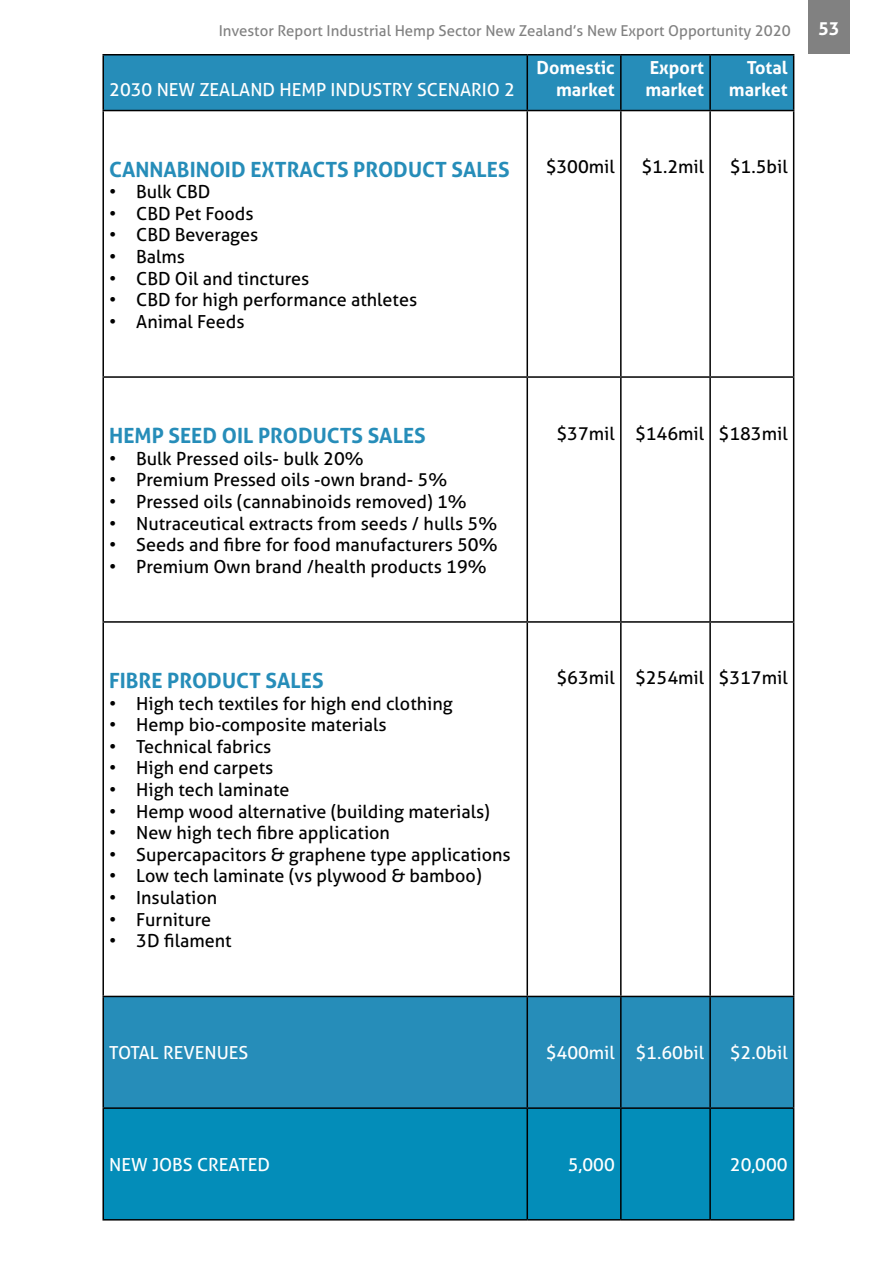
<style>
.page{position:relative;width:893px;height:1263px;background:#fff}
.page>*{position:absolute;margin:0;border:0;box-sizing:border-box;transform-origin:0 0}
.t1{font:700 21px "Aller";color:#268db9}
.t2{font:18px "Aller";color:#000}
.t3{font:18px "Aller";color:#fff}
.t4{font:700 18px/21.6px "Aller";color:#fff;text-align:right}
.t5{font:15px "Aller";color:#818181}
</style>
<div class="page">
<div style="left:808px;top:0;width:42px;height:53px;background:#818181"></div>
<div style="left:104px;top:56px;width:689px;height:54px;background:#268db9"></div>
<div style="left:104px;top:997px;width:689px;height:110px;background:#268db9"></div>
<div style="left:104px;top:1109px;width:689px;height:110px;background:#038db9"></div>
<hr style="left:102px;top:54px;width:425px;height:2px;background:#000">
<hr style="left:102px;top:56px;width:2px;height:54px;background:#000">
<hr style="left:527px;top:54px;width:94px;height:2px;background:#000">
<hr style="left:526px;top:56px;width:2px;height:54px;background:#000">
<hr style="left:621px;top:54px;width:89px;height:2px;background:#000">
<hr style="left:620px;top:56px;width:2px;height:54px;background:#000">
<hr style="left:710px;top:54px;width:84px;height:2px;background:#000">
<hr style="left:709px;top:56px;width:2px;height:54px;background:#000">
<hr style="left:793px;top:56px;width:1px;height:54px;background:#000">
<hr style="left:102px;top:110px;width:425px;height:1px;background:#000">
<hr style="left:102px;top:111px;width:2px;height:265px;background:#000">
<hr style="left:527px;top:110px;width:94px;height:1px;background:#000">
<hr style="left:526px;top:111px;width:2px;height:265px;background:#000">
<hr style="left:621px;top:110px;width:89px;height:1px;background:#000">
<hr style="left:620px;top:111px;width:2px;height:265px;background:#000">
<hr style="left:710px;top:110px;width:84px;height:1px;background:#000">
<hr style="left:709px;top:111px;width:2px;height:265px;background:#000">
<hr style="left:793px;top:111px;width:1px;height:265px;background:#000">
<hr style="left:102px;top:376px;width:425px;height:2px;background:#000">
<hr style="left:102px;top:378px;width:2px;height:243px;background:#000">
<hr style="left:527px;top:376px;width:94px;height:2px;background:#000">
<hr style="left:526px;top:378px;width:2px;height:243px;background:#000">
<hr style="left:621px;top:376px;width:89px;height:2px;background:#000">
<hr style="left:620px;top:378px;width:2px;height:243px;background:#000">
<hr style="left:710px;top:376px;width:84px;height:2px;background:#000">
<hr style="left:709px;top:378px;width:2px;height:243px;background:#000">
<hr style="left:793px;top:378px;width:1px;height:243px;background:#000">
<hr style="left:102px;top:621px;width:425px;height:2px;background:#000">
<hr style="left:102px;top:623px;width:2px;height:373px;background:#000">
<hr style="left:527px;top:621px;width:94px;height:2px;background:#000">
<hr style="left:526px;top:623px;width:2px;height:373px;background:#000">
<hr style="left:621px;top:621px;width:89px;height:2px;background:#000">
<hr style="left:620px;top:623px;width:2px;height:373px;background:#000">
<hr style="left:710px;top:621px;width:84px;height:2px;background:#000">
<hr style="left:709px;top:623px;width:2px;height:373px;background:#000">
<hr style="left:793px;top:623px;width:1px;height:373px;background:#000">
<hr style="left:102px;top:996px;width:425px;height:1px;background:#000">
<hr style="left:102px;top:997px;width:2px;height:110px;background:#000">
<hr style="left:527px;top:996px;width:94px;height:1px;background:#000">
<hr style="left:526px;top:997px;width:2px;height:110px;background:#000">
<hr style="left:621px;top:996px;width:89px;height:1px;background:#000">
<hr style="left:620px;top:997px;width:2px;height:110px;background:#000">
<hr style="left:710px;top:996px;width:84px;height:1px;background:#000">
<hr style="left:709px;top:997px;width:2px;height:110px;background:#000">
<hr style="left:793px;top:997px;width:1px;height:110px;background:#000">
<hr style="left:102px;top:1107px;width:425px;height:2px;background:#000">
<hr style="left:102px;top:1109px;width:2px;height:110px;background:#000">
<hr style="left:527px;top:1107px;width:94px;height:2px;background:#000">
<hr style="left:526px;top:1109px;width:2px;height:110px;background:#000">
<hr style="left:621px;top:1107px;width:89px;height:2px;background:#000">
<hr style="left:620px;top:1109px;width:2px;height:110px;background:#000">
<hr style="left:710px;top:1107px;width:84px;height:2px;background:#000">
<hr style="left:709px;top:1109px;width:2px;height:110px;background:#000">
<hr style="left:793px;top:1109px;width:1px;height:110px;background:#000">
<hr style="left:102px;top:1219px;width:425px;height:1px;background:#000">
<hr style="left:527px;top:1219px;width:94px;height:1px;background:#000">
<hr style="left:621px;top:1219px;width:89px;height:1px;background:#000">
<hr style="left:710px;top:1219px;width:84px;height:1px;background:#000">
<p class="t5" style="left:219px;top:21px;width:574px">Investor Report Industrial Hemp Sector New Zealand’s New Export Opportunity 2020</p>
<p class="t4" style="left:818px;top:17px;width:23px">53</p>
<p class="t3" style="left:109px;top:78px;width:407px">2030 NEW ZEALAND HEMP INDUSTRY SCENARIO 2</p>
<p class="t4" style="left:537px;top:57px;width:80px">Domestic market</p>
<p class="t4" style="left:645px;top:57px;width:60px;text-align:left">Export market</p>
<p class="t4" style="left:729px;top:57px;width:60px">Total market</p>
<p class="t1" style="left:109px;top:156px;width:402px">CANNABINOID EXTRACTS PRODUCT SALES</p>
<p class="t2" style="left:109px;top:181px;width:103px">• Bulk CBD</p>
<p class="t2" style="left:109px;top:202px;width:146px">• CBD Pet Foods</p>
<p class="t2" style="left:109px;top:224px;width:151px">• CBD Beverages</p>
<p class="t2" style="left:109px;top:246px;width:77px">• Balms</p>
<p class="t2" style="left:109px;top:267px;width:202px">• CBD Oil and tinctures</p>
<p class="t2" style="left:109px;top:289px;width:309px">• CBD for high performance athletes</p>
<p class="t2" style="left:109px;top:310px;width:137px">• Animal Feeds</p>
<p class="t2" style="left:546px;top:156px;width:71px">$300mil</p>
<p class="t2" style="left:641px;top:156px;width:64px">$1.2mil</p>
<p class="t2" style="left:730px;top:156px;width:59px">$1.5bil</p>
<p class="t1" style="left:109px;top:423px;width:318px">HEMP SEED OIL PRODUCTS SALES</p>
<p class="t2" style="left:109px;top:447px;width:256px">• Bulk Pressed oils- bulk 20%</p>
<p class="t2" style="left:109px;top:469px;width:339px">• Premium Pressed oils -own brand- 5%</p>
<p class="t2" style="left:109px;top:491px;width:359px">• Pressed oils (cannabinoids removed) 1%</p>
<p class="t2" style="left:109px;top:512px;width:389px">• Nutraceutical extracts from seeds / hulls 5%</p>
<p class="t2" style="left:109px;top:534px;width:390px">• Seeds and fibre for food manufacturers 50%</p>
<p class="t2" style="left:109px;top:555px;width:379px">• Premium Own brand /health products 19%</p>
<p class="t1" style="left:109px;top:668px;width:216px">FIBRE PRODUCT SALES</p>
<p class="t2" style="left:109px;top:692px;width:345px">• High tech textiles for high end clothing</p>
<p class="t2" style="left:109px;top:714px;width:279px">• Hemp bio-composite materials</p>
<p class="t2" style="left:109px;top:735px;width:164px">• Technical fabrics</p>
<p class="t2" style="left:109px;top:757px;width:166px">• High end carpets</p>
<p class="t2" style="left:109px;top:779px;width:182px">• High tech laminate</p>
<p class="t2" style="left:109px;top:800px;width:382px">• Hemp wood alternative (building materials)</p>
<p class="t2" style="left:109px;top:822px;width:282px">• New high tech fibre application</p>
<p class="t2" style="left:109px;top:843px;width:403px">• Supercapacitors &amp; graphene type applications</p>
<p class="t2" style="left:109px;top:865px;width:374px">• Low tech laminate (vs plywood &amp; bamboo)</p>
<p class="t2" style="left:109px;top:887px;width:110px">• Insulation</p>
<p class="t2" style="left:109px;top:908px;width:103px">• Furniture</p>
<p class="t2" style="left:109px;top:930px;width:124px">• 3D filament</p>
<p class="t2" style="left:556px;top:422px;width:233px">$37mil $146mil $183mil</p>
<p class="t2" style="left:556px;top:667px;width:233px">$63mil $254mil $317mil</p>
<p class="t3" style="left:109px;top:1041px;width:141px">TOTAL REVENUES</p>
<p class="t3" style="left:546px;top:1041px;width:160px">$400mil $1.60bil</p>
<p class="t3" style="left:730px;top:1041px;width:59px">$2.0bil</p>
<p class="t3" style="left:109px;top:1153px;width:162px">NEW JOBS CREATED</p>
<p class="t3" style="left:568px;top:1153px;width:49px">5,000</p>
<p class="t3" style="left:730px;top:1153px;width:59px">20,000</p>
</div>
